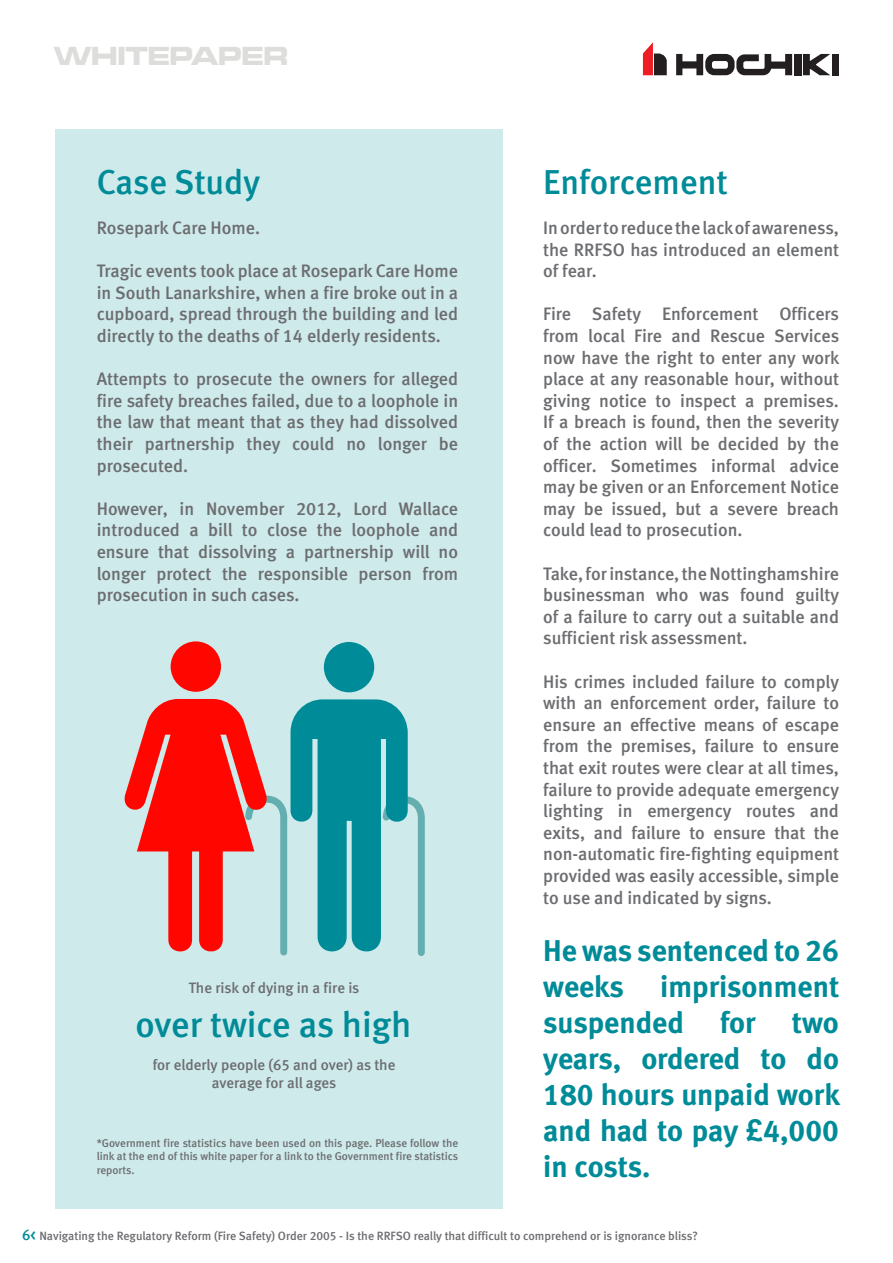
<style>
.page{position:relative;width:893px;height:1263px;background:#fff}
.page>*{position:absolute;margin:0;border:0;box-sizing:border-box;transform-origin:0 0}
.t1{font:36px "Meta Medium CELF";color:#008b98}
.t2{font:34.5px "Meta Medium CELF";color:#008b98}
.t3{font:30px/36px "Meta Bold CE Lf";color:#008b98;text-align:justify}
.t4{font:27px "Microgramma D Bold Exte";color:#dddddb}
.t5{font:18px/21.6px "Meta Medium CELF";color:#6c6d70;text-align:justify}
.t6{font:15px "Meta Medium CELF";color:#6c6d70}
.t7{font:12px "Meta Medium CELF";color:#6c6d70}
.t8{font:11.25px/13.5px "Meta Medium CELF";color:#6c6d70;text-align:justify}
.s1{font-family:"Arial";font-weight:700}
.s2{font-size:15px;color:#008b98}
</style>
<div class="page">
<svg style="left:643px;top:42px;width:24px;height:33px"></svg>
<svg style="left:676px;top:54px;width:116px;height:21px"></svg>
<div style="left:794px;top:54px;width:7px;height:21px;background:#231f20"></div>
<svg style="left:803px;top:54px;width:27px;height:21px"></svg>
<div style="left:832px;top:54px;width:7px;height:21px;background:#231f20"></div>
<div style="left:55px;top:130px;width:448px;height:1079px;background:#ceeaeb"></div>
<div style="left:171px;top:641px;width:50px;height:51px;background:#ff0700;border-radius:50%"></div>
<svg style="left:124px;top:699px;width:301px;height:257px"></svg>
<div style="left:324px;top:642px;width:50px;height:50px;background:#008b98;border-radius:50%"></div>
<h3 class="t4" style="left:54px;top:37px;width:235px">WHITEPAPER</h3>
<p class="t2" style="left:97px;top:161px;width:165px">Case Study</p>
<p class="t5" style="left:97px;top:217px;width:165px">Rosepark Care Home.</p>
<p class="t5" style="left:97px;top:260px;width:363px">Tragic events took place at Rosepark Care Home in South Lanarkshire, when a fire broke out in a cupboard, spread through the building and led directly to the deaths of 14 elderly residents.</p>
<p class="t5" style="left:97px;top:368px;width:363px">Attempts to prosecute the owners for alleged fire safety breaches failed, due to a loophole in the law that meant that as they had dissolved their partnership they could no longer be prosecuted.</p>
<p class="t5" style="left:97px;top:498px;width:363px">However, in November 2012, Lord Wallace introduced a bill to close the loophole and ensure that dissolving a partnership will no longer protect the responsible person from prosecution in such cases.</p>
<p class="t6" style="left:189px;top:979px;width:172px">The risk of dying in a fire is</p>
<p class="t1" style="left:135px;top:1002px;width:278px">over twice as high</p>
<p class="t6" style="left:153px;top:1055px;width:244px">for elderly people (65 and over) as the</p>
<p class="t6" style="left:212px;top:1073px;width:126px">average for all ages</p>
<p class="t8" style="left:97px;top:1136px;width:363px">*Government fire statistics have been used on this page. Please follow the link at the end of this white paper for a link to the Government fire statistics reports.</p>
<p class="t2" style="left:543px;top:161px;width:186px">Enforcement</p>
<p class="t5" style="left:543px;top:217px;width:297px">In order to reduce the lack of awareness, the RRFSO has introduced an element of fear.</p>
<p class="t5" style="left:543px;top:303px;width:298px">Fire Safety Enforcement Officers from local Fire and Rescue Services now have the right to enter any work place at any reasonable hour, without giving notice to inspect a premises.<br>If a breach is found, then the severity of the action will be decided by the officer. Sometimes informal advice may be given or an Enforcement Notice may be issued, but a severe breach could lead to prosecution.</p>
<p class="t5" style="left:543px;top:563px;width:297px">Take, for instance, the Nottinghamshire businessman who was found guilty of a failure to carry out a suitable and sufficient risk assessment.</p>
<p class="t5" style="left:543px;top:671px;width:297px">His crimes included failure to comply with an enforcement order, failure to ensure an effective means of escape from the premises, failure to ensure that exit routes were clear at all times, failure to provide adequate emergency lighting in emergency routes and exits, and failure to ensure that the non-automatic fire-fighting equipment provided was easily accessible, simple to use and indicated by signs.</p>
<p class="t3" style="left:543px;top:933px;width:298px">He was sentenced to 26 weeks imprisonment suspended for two years, ordered to do 180 hours unpaid work and had to pay <span class="s1">£</span>4,000 in costs.</p>
<p class="t7" style="left:22px;top:1228px;width:677px"><span class="s2">6&lt;</span> Navigating the Regulatory Reform (Fire Safety) Order 2005 - Is the RRFSO really that difficult to comprehend or is ignorance bliss?</p>
</div>
